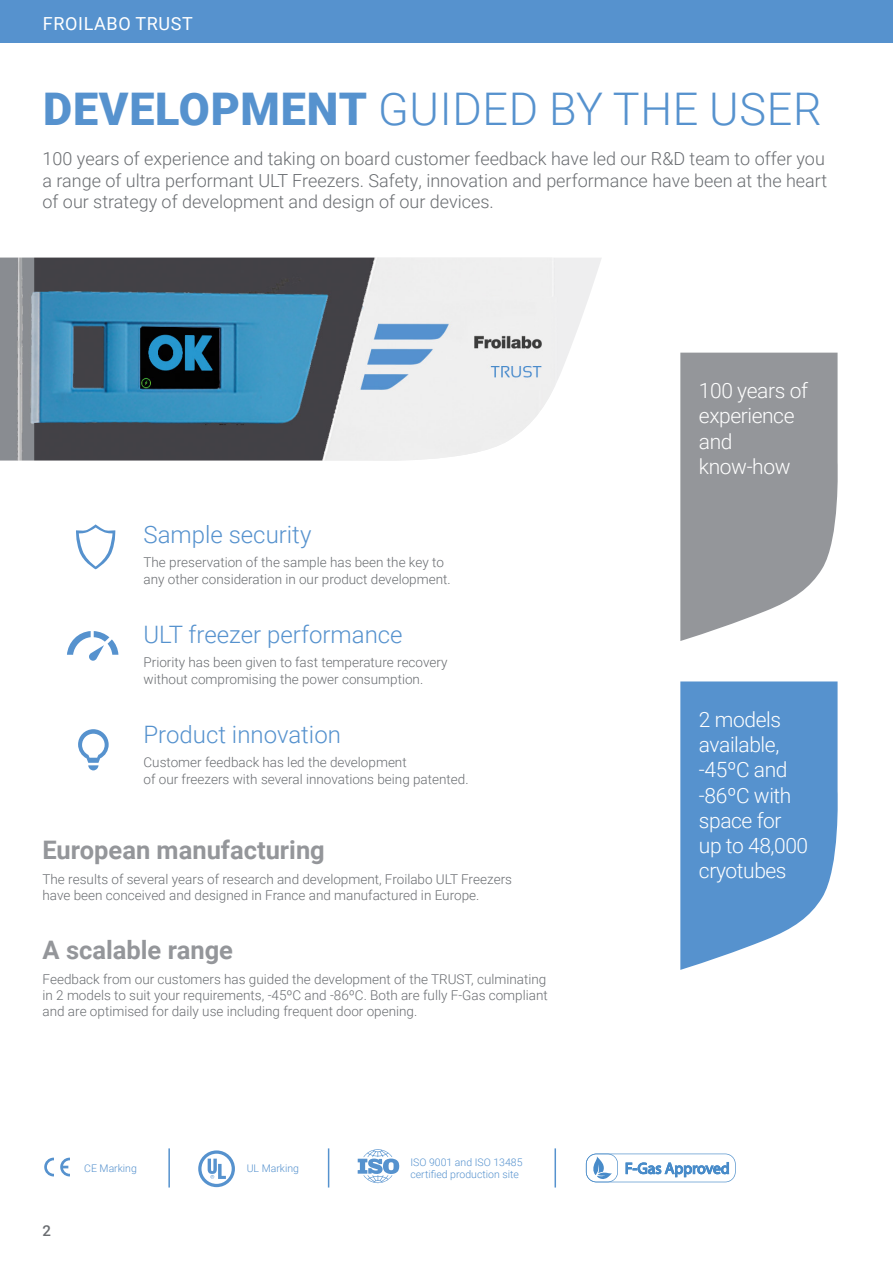
<style>
.page{position:relative;width:893px;height:1263px;background:#fff}
.page>*{position:absolute;margin:0;border:0;box-sizing:border-box;transform-origin:0 0}
.Section_Title{font:300 45px "Roboto";letter-spacing:.015em;color:#5692ce}
.Intro_Header{font:700 25.5px "Roboto";color:#94969a}
.t1{font:300 24px "Roboto";color:#5692ce}
.t2{font:300 21px/25.2px "Roboto";letter-spacing:-.02em;color:#fff}
.Intro_Text{font:300 18px/21.6px "Roboto";color:#6a6d71}
.t3{font:18px "Roboto";letter-spacing:.035em;color:#fff}
.t4{font:500 15px "Roboto";color:#6a6d71}
.Body{font:300 13.5px/16.2px "Roboto";color:#6a6d71}
.t5{font:300 10.5px/12.6px "Roboto";color:#5692ce}
.s1{font-weight:900}
</style>
<div class="page">
<svg style="left:680px;top:353px;width:158px;height:288px;background:#a1a2a6"></svg>
<svg style="left:680px;top:681px;width:158px;height:289px;background:#6b9fd4"></svg>
<svg style="left:76px;top:524px;width:40px;height:45px"></svg>
<svg style="left:67px;top:631px;width:51px;height:30px"></svg>
<svg style="left:78px;top:729px;width:31px;height:41px"></svg>
<svg style="left:44px;top:1157px;width:10px;height:19px"></svg>
<svg style="left:60px;top:1157px;width:10px;height:19px"></svg>
<svg style="left:358px;top:1149px;width:42px;height:35px"></svg>
<svg style="left:198px;top:1150px;width:37px;height:37px"></svg>
<svg style="left:586px;top:1153px;width:150px;height:29px"></svg>
<hr style="left:168px;top:1148px;width:2px;height:39px;background:#5692ce">
<hr style="left:328px;top:1148px;width:1px;height:39px;background:#5692ce">
<hr style="left:554px;top:1148px;width:2px;height:39px;background:#5692ce">
<img style="left:0;top:258px;width:602px;height:203px">
<div style="left:0;top:0;width:893px;height:43px;background:#5692ce"></div>
<h3 class="t3" style="left:43px;top:11px;width:152px">FROILABO TRUST</h3>
<p class="Section_Title" style="left:43px;top:77px;width:780px"><span class="s1">DEVELOPMENT</span> GUIDED BY THE USER</p>
<p class="Intro_Text" style="left:43px;top:147px;width:786px">100 years of experience and taking on board customer feedback have led our R&amp;D team to offer you a range of ultra performant ULT Freezers. Safety, innovation and performance have been at the heart of our strategy of development and design of our devices.</p>
<p class="t1" style="left:144px;top:517px;width:169px">Sample security</p>
<p class="Body" style="left:144px;top:554px;width:302px">The preservation of the sample has been the key to</p>
<p class="Body" style="left:144px;top:570px;width:309px">any other consideration in our product development.</p>
<p class="t1" style="left:144px;top:617px;width:261px">ULT freezer performance</p>
<p class="Body" style="left:144px;top:654px;width:305px">Priority has been given to fast temperature recovery</p>
<p class="Body" style="left:144px;top:670px;width:281px">without compromising the power consumption.</p>
<p class="t1" style="left:144px;top:717px;width:199px">Product innovation</p>
<p class="Body" style="left:144px;top:754px;width:327px">Customer feedback has led the development<br>of our freezers with several innovations being patented.</p>
<p class="Intro_Header" style="left:43px;top:832px;width:284px">European manufacturing</p>
<p class="Body" style="left:43px;top:871px;width:471px">The results of several years of research and development, Froilabo ULT Freezers have been conceived and designed in France and manufactured in Europe.</p>
<p class="Intro_Header" style="left:43px;top:932px;width:192px">A scalable range</p>
<p class="Body" style="left:43px;top:970px;width:507px;text-align:justify">Feedback from our customers has guided the development of the TRUST, culminating in 2 models to suit your requirements, -45ºC and -86ºC. Both are fully F-Gas compliant and are optimised for daily use including frequent door opening.</p>
<p class="t4" style="left:43px;top:1220px;width:10px">2</p>
<p class="t5" style="left:84px;top:1161px;width:54px">CE Marking</p>
<p class="t5" style="left:247px;top:1161px;width:54px">UL Marking</p>
<p class="t5" style="left:410px;top:1155px;width:114px">ISO 9001 and ISO 13485 certified production site</p>
<p class="t2" style="left:699px;top:377px;width:110px">100 years of experience and know-how</p>
<p class="t2" style="left:699px;top:706px;width:111px">2 models available, -45ºC and -86ºC with space for up to 48,000 cryotubes</p>
</div>
